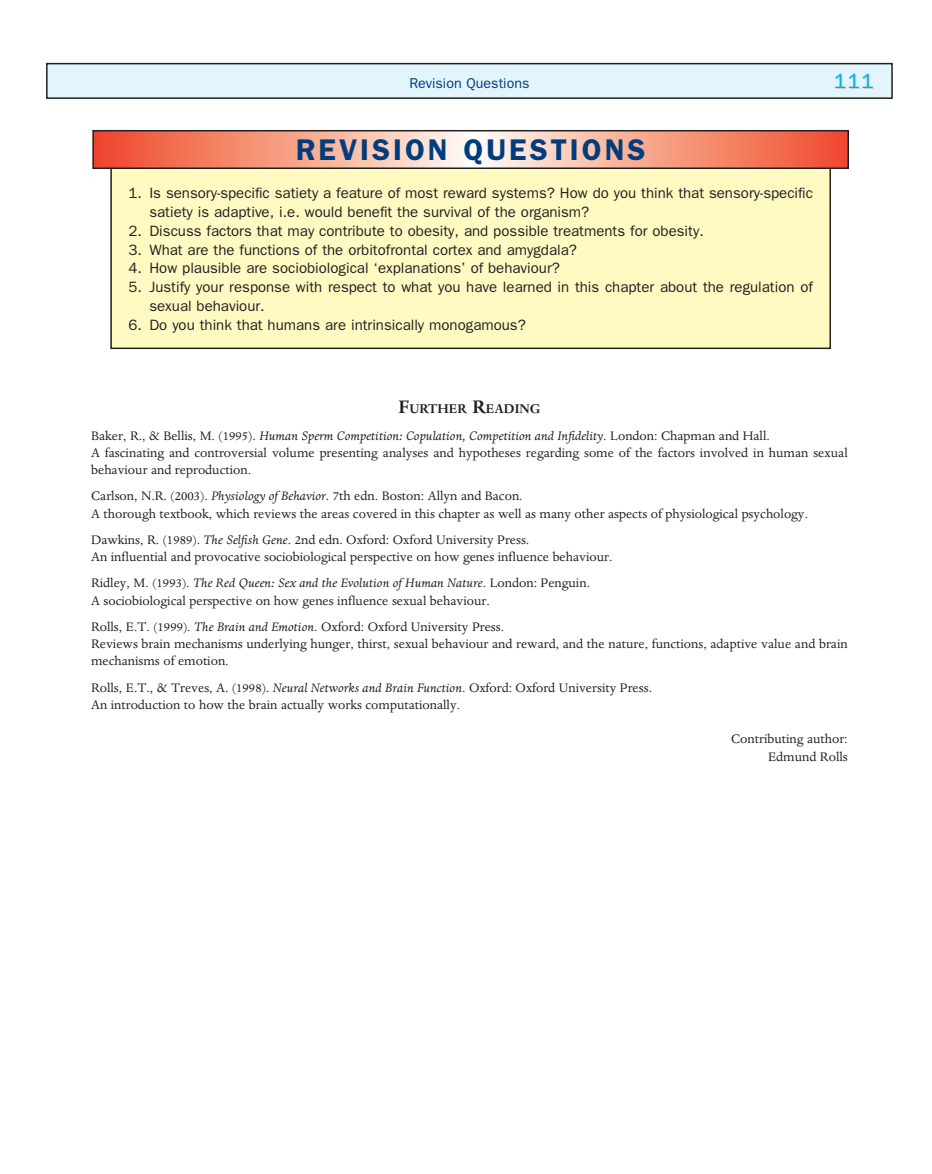
<style>
.page{position:relative;width:932px;height:1174px;background:#fff}
.page>*{position:absolute;margin:0;border:0;box-sizing:border-box;transform-origin:0 0}
.t1{font:600 30px "Franklin Gothic";letter-spacing:.1em;color:#013d7d}
.t2{font:21px "Franklin Gothic";color:#00aeef}
.t3{font:15px/18.8px "Franklin Gothic";color:#231f20}
.t4{font:700 14.7px "Dante";color:#231f20}
.t5{font:14.25px/17.2px "Dante";color:#231f20}
.t6{font:14.25px "Franklin Gothic";color:#013d7d}
.s1{font-size:21px}
.s2{font-style:italic}
</style>
<div class="page">
<svg style="left:46px;top:62px;width:847px;height:288px"></svg>
<p class="t6" style="left:409px;top:78px;width:122px">Revision Questions</p>
<h2 class="t2" style="left:833px;top:73px;width:41px">111</h2>
<h1 class="t1" style="left:296px;top:139px;width:351px">REVISION QUESTIONS</h1>
<p class="t3" style="left:149px;top:185px;width:664px;text-indent:-21px">1. Is sensory-specific satiety a feature of most reward systems? How do you think that sensory-specific satiety is adaptive, i.e. would benefit the survival of the organism?</p>
<p class="t3" style="left:128px;top:222px;width:576px">2. Discuss factors that may contribute to obesity, and possible treatments for obesity.</p>
<p class="t3" style="left:128px;top:241px;width:450px">3. What are the functions of the orbitofrontal cortex and amygdala?</p>
<p class="t3" style="left:128px;top:260px;width:433px">4. How plausible are sociobiological ‘explanations’ of behaviour?</p>
<p class="t3" style="left:149px;top:279px;width:664px;text-indent:-21px">5. Justify your response with respect to what you have learned in this chapter about the regulation of sexual behaviour.</p>
<p class="t3" style="left:128px;top:316px;width:399px">6. Do you think that humans are intrinsically monogamous?</p>
<p class="t4" style="left:398px;top:403px;width:143px"><span class="s1">F</span>URTHER <span class="s1">R</span>EADING</p>
<p class="t5" style="left:91px;top:428px;width:757px">Baker, R., &amp; Bellis, M. (1995). <span class="s2">Human Sperm Competition: Copulation, Competition and Infidelity</span>. London: Chapman and Hall.<br>A fascinating and controversial volume presenting analyses and hypotheses regarding some of the factors involved in human sexual behaviour and reproduction.</p>
<p class="t5" style="left:91px;top:488px;width:718px">Carlson, N.R. (2003). <span class="s2">Physiology of Behavior</span>. 7th edn. Boston: Allyn and Bacon.<br>A thorough textbook, which reviews the areas covered in this chapter as well as many other aspects of physiological psychology.</p>
<p class="t5" style="left:91px;top:532px;width:523px">Dawkins, R. (1989). <span class="s2">The Selfish Gene</span>. 2nd edn. Oxford: Oxford University Press.<br>An influential and provocative sociobiological perspective on how genes influence behaviour.</p>
<p class="t5" style="left:91px;top:575px;width:500px">Ridley, M. (1993). <span class="s2">The Red Queen: Sex and the Evolution of Human Nature</span>. London: Penguin.<br>A sociobiological perspective on how genes influence sexual behaviour.</p>
<p class="t5" style="left:91px;top:619px;width:758px">Rolls, E.T. (1999). <span class="s2">The Brain and Emotion</span>. Oxford: Oxford University Press.<br>Reviews brain mechanisms underlying hunger, thirst, sexual behaviour and reward, and the nature, functions, adaptive value and brain mechanisms of emotion.</p>
<p class="t5" style="left:91px;top:680px;width:562px">Rolls, E.T., &amp; Treves, A. (1998). <span class="s2">Neural Networks and Brain Function</span>. Oxford: Oxford University Press.<br>An introduction to how the brain actually works computationally.</p>
<p class="t5" style="left:730px;top:731px;width:118px;text-align:right">Contributing author:<br>Edmund Rolls</p>
</div>
